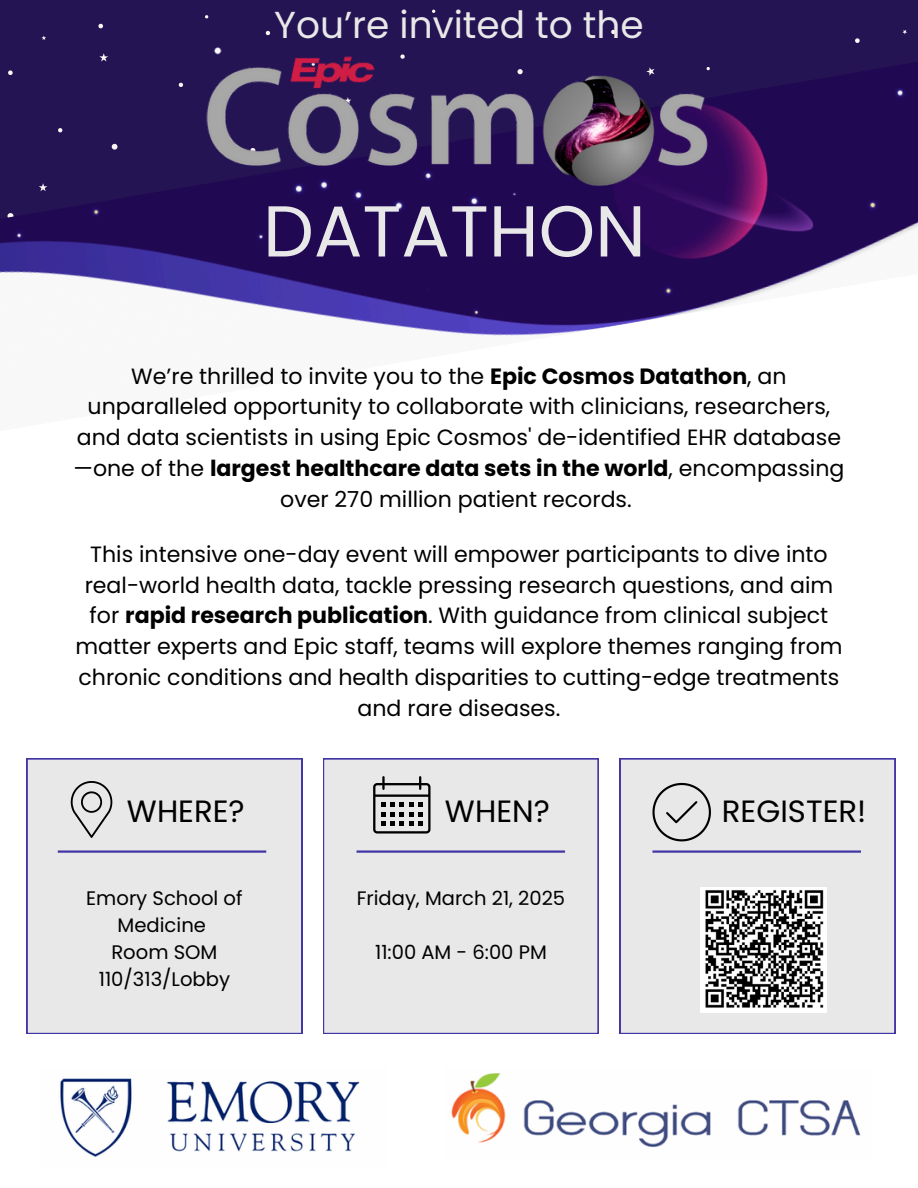
<style>
.page{position:relative;width:918px;height:1188px;background:#251454}
.page>*{position:absolute;margin:0;border:0;box-sizing:border-box;transform-origin:0 0}
.t1{font:72px "Poppins";color:#e8e8e8}
.t2{font:37.5px "Poppins";color:#e8e8e8}
.t3{font:30.75px "Poppins";color:#000}
.t4{font:22.05px/30.8px "Poppins";color:#000;text-align:center}
.t5{font:19.65px/27px "Poppins";color:#000;text-align:center}
.t6{font:19.5px "Poppins";color:#000}
.s1{font-weight:700}
</style>
<div class="page">
<svg style="left:42px;top:35px;width:4px;height:5px"></svg>
<svg style="left:99px;top:53px;width:9px;height:8px"></svg>
<svg style="left:98px;top:23px;width:5px;height:6px"></svg>
<svg style="left:265px;top:30px;width:5px;height:6px"></svg>
<svg style="left:611px;top:30px;width:4px;height:4px"></svg>
<svg style="left:902px;top:30px;width:5px;height:5px"></svg>
<svg style="left:855px;top:38px;width:5px;height:5px"></svg>
<div style="left:0;top:225px;width:918px;height:963px;background:#fff"></div>
<img style="left:0;top:61px;width:918px;height:275px">
<img style="left:186px;top:48px;width:547px;height:142px">
<img style="left:451px;top:1073px;width:410px;height:75px">
<img style="left:60px;top:1078px;width:300px;height:79px">
<div style="left:27px;top:759px;width:275px;height:275px;background:#e8e8e8"></div>
<div style="left:323px;top:759px;width:275px;height:275px;background:#e8e8e8"></div>
<div style="left:620px;top:759px;width:275px;height:275px;background:#e8e8e8"></div>
<img style="left:701px;top:887px;width:126px;height:125px">
<svg style="left:71px;top:781px;width:41px;height:57px;background:#c2c2c2"></svg>
<svg style="left:373px;top:776px;width:58px;height:58px;background:#a2a2a2"></svg>
<hr style="left:58px;top:850px;width:208px;height:3px;background:#4236a4">
<hr style="left:357px;top:850px;width:208px;height:3px;background:#4236a4">
<hr style="left:652px;top:850px;width:209px;height:3px;background:#4236a4">
<svg style="left:652px;top:783px;width:59px;height:58px;background:#c8c8c8"></svg>
<p class="t2" style="left:274px;top:-1px;width:371px">You’re invited to the</p>
<p class="t1" style="left:263px;top:181px;width:384px">DATATHON</p>
<p class="t4" style="left:73px;top:360px;width:773px">We’re thrilled to invite you to the <span class="s1">Epic Cosmos Datathon</span>, an unparalleled opportunity to collaborate with clinicians, researchers, and data scientists in using Epic Cosmos' de-identified EHR database —one of the <span class="s1">largest healthcare data sets in the world</span>, encompassing over 270 million patient records.</p>
<p class="t4" style="left:75px;top:539px;width:769px">This intensive one-day event will empower participants to dive into real-world health data, tackle pressing research questions, and aim for <span class="s1">rapid research publication</span>. With guidance from clinical subject matter experts and Epic staff, teams will explore themes ranging from chronic conditions and health disparities to cutting-edge treatments and rare diseases.</p>
<h2 class="t3" style="left:127px;top:790px;width:119px">WHERE?</h2>
<p class="t3" style="left:445px;top:790px;width:106px">WHEN?</p>
<p class="t3" style="left:722px;top:790px;width:146px">REGISTER!</p>
<h1 class="t5" style="left:86px;top:884px;width:158px">Emory School of<br>Medicine</h1>
<h4 class="t5" style="left:99px;top:938px;width:133px">Room SOM<br>110/313/Lobby</h4>
<h4 class="t6" style="left:357px;top:884px;width:210px">Friday, March 21, 2025</h4>
<p class="t6" style="left:375px;top:938px;width:173px">11:00 AM - 6:00 PM</p>
</div>
